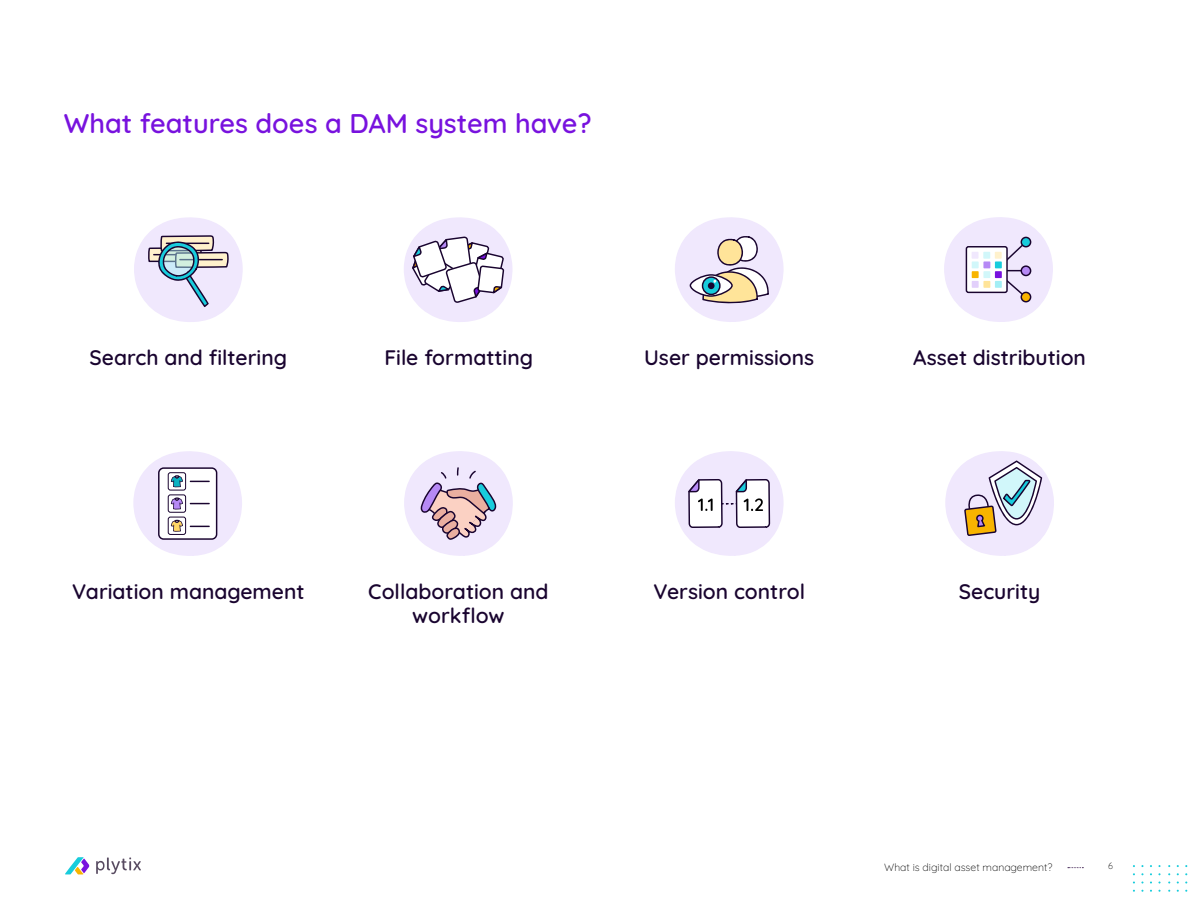
<style>
.page{position:relative;width:1188px;height:918px;background:#fff}
.page>*{position:absolute;margin:0;border:0;box-sizing:border-box;transform-origin:0 0}
.t1{font:300 27px "Quicksand";color:#7812de}
.t2{font:300 21px/24px "Quicksand";color:#19042f;text-align:center}
.t3{font:300 10.5px "Quicksand";color:#000}
.t4{font:300 9px "Quicksand";color:#000}
</style>
<div class="page">
<svg style="left:1068px;top:867px;width:15px;height:1px"></svg>
<svg style="left:65px;top:857px;width:24px;height:17px"></svg>
<svg style="left:96px;top:858px;width:45px;height:16px"></svg>
<svg style="left:404px;top:451px;width:109px;height:105px"></svg>
<svg style="left:944px;top:217px;width:109px;height:105px"></svg>
<div style="left:1021px;top:237px;width:10px;height:10px;background:#18ccdc;border-radius:50%"></div>
<div style="left:1021px;top:237px;width:10px;height:10px;border:1px solid #19042f;border-radius:50%"></div>
<svg style="left:1021px;top:266px;width:10px;height:10px"></svg>
<div style="left:1021px;top:265px;width:10px;height:11px;border:1px solid #19042f;border-radius:50%"></div>
<div style="left:1021px;top:292px;width:10px;height:10px;background:#f8b400;border-radius:50%"></div>
<div style="left:1021px;top:292px;width:10px;height:10px;border:1px solid #19042f;border-radius:50%"></div>
<div style="left:966px;top:247px;width:41px;height:45px;background:#fff;border-radius:2px"></div>
<div style="left:966px;top:246px;width:42px;height:47px;border:1px solid #19042f;border-radius:2px"></div>
<div style="left:972px;top:252px;width:7px;height:7px;background:#f0e8fd"></div>
<div style="left:983px;top:252px;width:7px;height:7px;background:#d1f7fa"></div>
<div style="left:995px;top:252px;width:7px;height:7px;background:#fff1cc"></div>
<div style="left:972px;top:261px;width:7px;height:7px;background:#d1f7fa"></div>
<div style="left:983px;top:261px;width:7px;height:7px;background:#b689f5"></div>
<div style="left:995px;top:261px;width:7px;height:7px;background:#18ccdc"></div>
<div style="left:972px;top:271px;width:7px;height:7px;background:#f8b400"></div>
<div style="left:983px;top:271px;width:7px;height:7px;background:#d1f7fa"></div>
<div style="left:995px;top:271px;width:7px;height:7px;background:#7812de"></div>
<div style="left:972px;top:281px;width:7px;height:7px;background:#e2d0fb"></div>
<div style="left:983px;top:281px;width:7px;height:7px;background:#ffe499"></div>
<div style="left:995px;top:281px;width:7px;height:7px;background:#a3eef5"></div>
<svg style="left:404px;top:217px;width:109px;height:105px"></svg>
<svg style="left:134px;top:217px;width:109px;height:105px"></svg>
<svg style="left:945px;top:451px;width:109px;height:105px"></svg>
<svg style="left:675px;top:217px;width:109px;height:105px"></svg>
<svg style="left:133px;top:451px;width:109px;height:105px"></svg>
<svg style="left:675px;top:451px;width:109px;height:105px"></svg>
<p class="t1" style="left:64px;top:103px;width:529px">What features does a DAM system have?</p>
<p class="t2" style="left:90px;top:343px;width:199px">Search and filtering</p>
<p class="t2" style="left:384px;top:343px;width:150px">File formatting</p>
<p class="t2" style="left:644px;top:343px;width:172px">User permissions</p>
<p class="t2" style="left:913px;top:343px;width:174px">Asset distribution</p>
<p class="t2" style="left:72px;top:577px;width:234px">Variation management</p>
<p class="t2" style="left:368px;top:577px;width:182px">Collaboration and workflow</p>
<p class="t2" style="left:653px;top:577px;width:153px">Version control</p>
<p class="t2" style="left:959px;top:577px;width:83px">Security</p>
<p class="t3" style="left:884px;top:860px;width:170px">What is digital asset management?</p>
<p class="t4" style="left:1108px;top:859px;width:6px">6</p>
</div>
